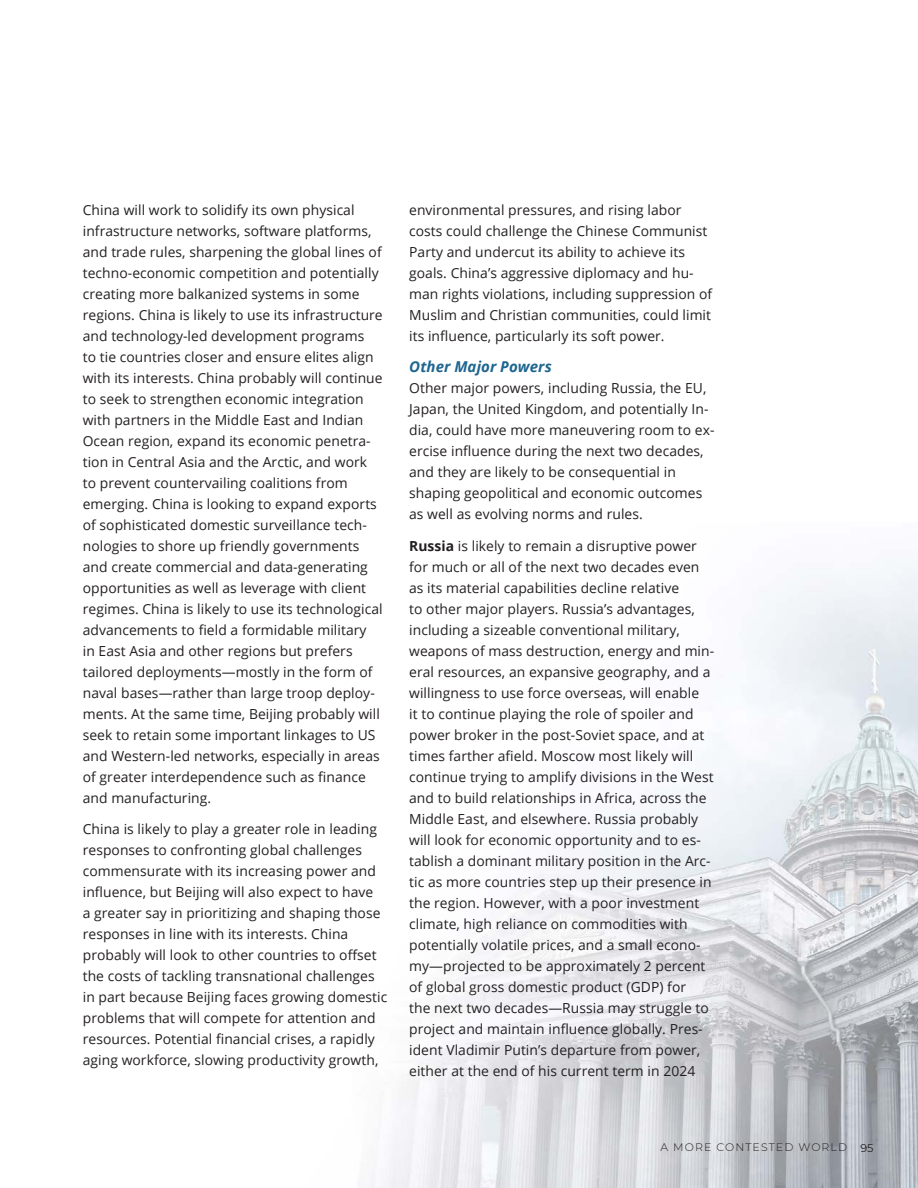
<style>
.page{position:relative;width:918px;height:1188px;background:#fff}
.page>*{position:absolute;margin:0;border:0;box-sizing:border-box;transform-origin:0 0}
.B_Head--Blue{font:italic 700 15px "Open Sans";letter-spacing:.005em;color:#1e6590}
.t1{font:13.8px/21px "Open Sans";letter-spacing:.005em;color:#231f20}
.t2{font:300 10.95px "Montserrat";letter-spacing:.1em;color:#231f20}
.s1{font-weight:700}
.s2{font-weight:400;font-size:11.25px}
</style>
<div class="page">
<img style="left:360px;top:557px;width:558px;height:631px">
<p class="t1" style="left:83px;top:199px;width:301px">China will work to solidify its own physical infrastructure networks, software platforms, and trade rules, sharpening the global lines of techno-economic competition and potentially creating more balkanized systems in some regions. China is likely to use its infrastructure and technology-led development programs<br>to tie countries closer and ensure elites align with its interests. China probably will continue to seek to strengthen economic integration with partners in the Middle East and Indian Ocean region, expand its economic penetra&shy;tion in Central Asia and the Arctic, and work to prevent countervailing coalitions from emerging. China is looking to expand exports of sophisticated domestic surveillance tech&shy;nologies to shore up friendly governments and create commercial and data-generating opportunities as well as leverage with client regimes. China is likely to use its technological advancements to field a formidable military<br>in East Asia and other regions but prefers tailored deployments—mostly in the form of naval bases—rather than large troop deploy&shy;ments. At the same time, Beijing probably will seek to retain some important linkages to US and Western-led networks, especially in areas of greater interdependence such as finance and manufacturing.</p>
<p class="t1" style="left:83px;top:819px;width:306px">China is likely to play a greater role in leading responses to confronting global challenges commensurate with its increasing power and influence, but Beijing will also expect to have<br>a greater say in prioritizing and shaping those responses in line with its interests. China probably will look to other countries to offset the costs of tackling transnational challenges in part because Beijing faces growing domestic problems that will compete for attention and resources. Potential financial crises, a rapidly aging workforce, slowing productivity growth,</p>
<p class="t1" style="left:409px;top:199px;width:305px">environmental pressures, and rising labor costs could challenge the Chinese Communist Party and undercut its ability to achieve its goals. China’s aggressive diplomacy and hu&shy;man rights violations, including suppression of Muslim and Christian communities, could limit its influence, particularly its soft power.</p>
<p class="B_Head--Blue" style="left:409px;top:356px;width:144px">Other Major Powers</p>
<p class="t1" style="left:409px;top:378px;width:307px">Other major powers, including Russia, the EU, Japan, the United Kingdom, and potentially In&shy;dia, could have more maneuvering room to ex&shy;ercise influence during the next two decades, and they are likely to be consequential in shaping geopolitical and economic outcomes as well as evolving norms and rules.</p>
<p class="t1" style="left:409px;top:535px;width:307px"><span class="s1">Russia</span> is likely to remain a disruptive power for much or all of the next two decades even as its material capabilities decline relative<br>to other major players. Russia’s advantages, including a sizeable conventional military, weapons of mass destruction, energy and min&shy;eral resources, an expansive geography, and a willingness to use force overseas, will enable<br>it to continue playing the role of spoiler and power broker in the post-Soviet space, and at times farther afield. Moscow most likely will continue trying to amplify divisions in the West and to build relationships in Africa, across the Middle East, and elsewhere. Russia probably will look for economic opportunity and to es&shy;tablish a dominant military position in the Arc&shy;tic as more countries step up their presence in the region. However, with a poor investment climate, high reliance on commodities with potentially volatile prices, and a small econo&shy;my—projected to be approximately 2 percent of global gross domestic product (GDP) for<br>the next two decades—Russia may struggle to project and maintain influence globally. Pres&shy;ident Vladimir Putin’s departure from power, either at the end of his current term in 2024</p>
<p class="t2" style="left:660px;top:1140px;width:215px">A MORE CONTESTED WORLD <span class="s2">95</span></p>
</div>
